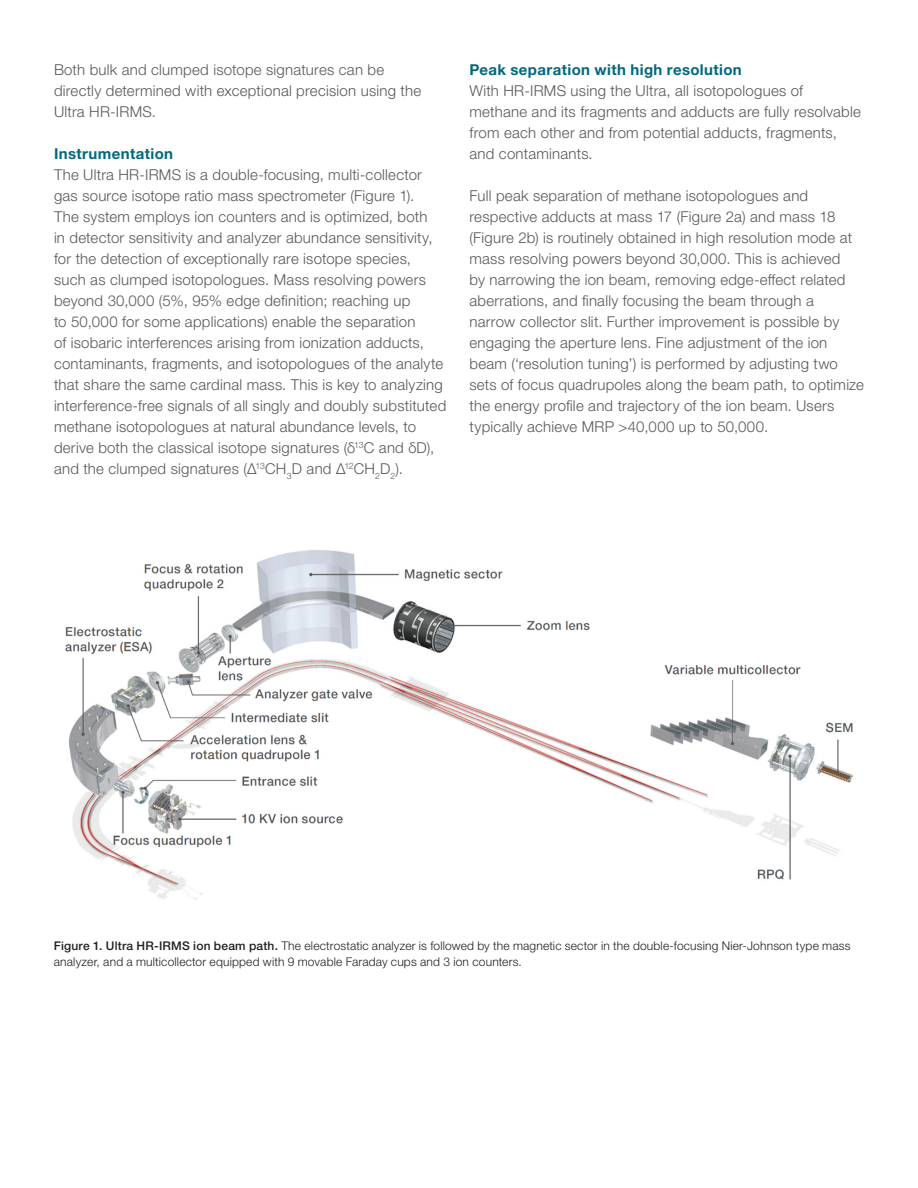
<style>
.page{position:relative;width:918px;height:1188px;background:#fff}
.page>*{position:absolute;margin:0;border:0;box-sizing:border-box;transform-origin:0 0}
.t1{font:300 15px/21px "Helvetica Neue LTW1 G";letter-spacing:.015em;color:#57585a}
.t2{font:700 15px "Helvetica Neue LTW1 G";letter-spacing:.025em;color:#00687f}
.t3{font:300 12px/15.8px "Helvetica Neue LTW1 G";letter-spacing:.015em;color:#231f20}
.s1{font-weight:500}
</style>
<div class="page">
<img style="left:65px;top:550px;width:788px;height:350px">
<p class="t1" style="left:54px;top:59px;width:369px">Both bulk and clumped isotope signatures can be directly determined with exceptional precision using the<br>Ultra HR-IRMS.</p>
<p class="t2" style="left:54px;top:144px;width:121px">Instrumentation</p>
<p class="t1" style="left:54px;top:164px;width:394px">The Ultra HR-IRMS is a double-focusing, multi-collector gas source isotope ratio mass spectrometer (Figure 1).<br>The system employs ion counters and is optimized, both<br>in detector sensitivity and analyzer abundance sensitivity, for the detection of exceptionally rare isotope species, such as clumped isotopologues. Mass resolving powers beyond 30,000 (5%, 95% edge definition; reaching up<br>to 50,000 for some applications) enable the separation<br>of isobaric interferences arising from ionization adducts, contaminants, fragments, and isotopologues of the analyte that share the same cardinal mass. This is key to analyzing interference-free signals of all singly and doubly substituted methane isotopologues at natural abundance levels, to derive both the classical isotope signatures (δ<sup>13</sup>C and δD), and the clumped signatures (Δ<sup>13</sup>CH<sub>3</sub>D and Δ<sup>12</sup>CH<sub>2</sub>D<sub>2</sub>).</p>
<p class="t2" style="left:470px;top:60px;width:274px">Peak separation with high resolution</p>
<p class="t1" style="left:470px;top:80px;width:393px">With HR-IRMS using the Ultra, all isotopologues of methane and its fragments and adducts are fully resolvable from each other and from potential adducts, fragments, and contaminants.</p>
<p class="t1" style="left:470px;top:185px;width:396px">Full peak separation of methane isotopologues and respective adducts at mass 17 (Figure 2a) and mass 18 (Figure 2b) is routinely obtained in high resolution mode at mass resolving powers beyond 30,000. This is achieved<br>by narrowing the ion beam, removing edge-effect related aberrations, and finally focusing the beam through a<br>narrow collector slit. Further improvement is possible by engaging the aperture lens. Fine adjustment of the ion beam (‘resolution tuning’) is performed by adjusting two sets of focus quadrupoles along the beam path, to optimize the energy profile and trajectory of the ion beam. Users typically achieve MRP &gt;40,000 up to 50,000.</p>
<p class="t3" style="left:54px;top:938px;width:798px"><span class="s1">Figure 1. Ultra HR-IRMS ion beam path.</span> The electrostatic analyzer is followed by the magnetic sector in the double-focusing Nier-Johnson type mass analyzer, and a multicollector equipped with 9 movable Faraday cups and 3 ion counters.</p>
</div>
